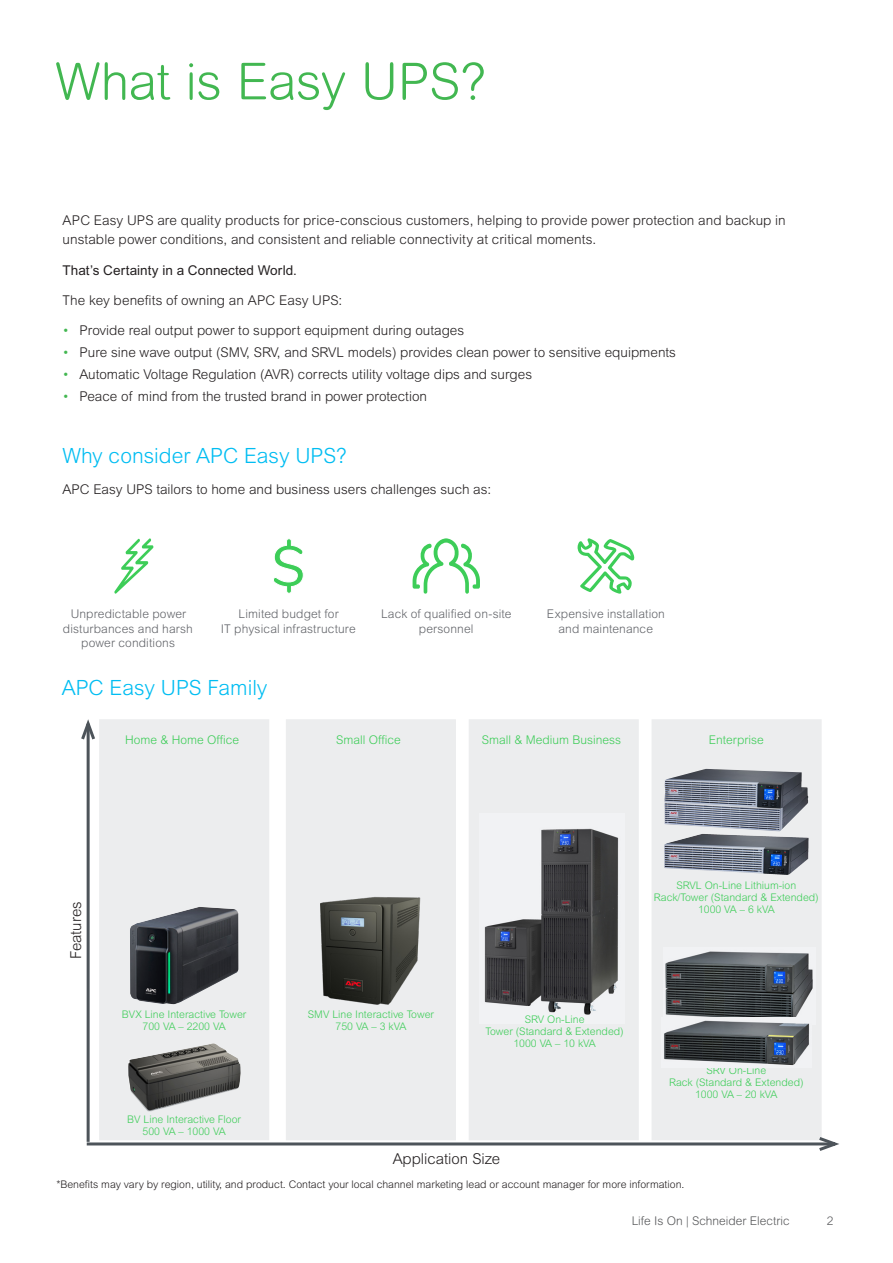
<style>
.page{position:relative;width:893px;height:1263px;background:#fff}
.page>*{position:absolute;margin:0;border:0;box-sizing:border-box;transform-origin:0 0}
.Page_Head{font:300 51px "Arial Rounded MT Pro";letter-spacing:-.005em;color:#42b751}
.Subhead_Style_1{font:300 21px "Arial MT Std";color:#01bdf2}
.Subhead_Style_1-2{font:300 15px "Arial MT Std";color:#231f20}
.Body_Copy{font:300 13.5px "Arial MT Std";color:#231f20}
.BODY{font:300 13.5px/19.5px "Arial MT Pro";letter-spacing:.005em;color:#231f20}
.BODY-2{font:13.5px "Arial MT Pro";letter-spacing:.005em;color:#231f20}
.BODY-3{font:300 12px/14.4px "Arial MT Pro";letter-spacing:.01em;color:#626469;text-align:center}
.Subhead_Style_1-3{font:300 12px "Arial MT Std";color:#3dcd58}
.url___LiO_footer{font:300 12px "Arial Rounded MT Pro";color:#57585a}
.Subhead_Style_1-4{font:300 10.5px/12px "Arial MT Std";color:#3dcd58;text-align:center}
.Optional_Footnotes_Body_Copy{font:300 10.5px "Arial MT Std";color:#231f20}
.s1{color:#42b751}
</style>
<div class="page">
<svg style="left:274px;top:538px;width:30px;height:56px"></svg>
<svg style="left:413px;top:538px;width:67px;height:56px"></svg>
<svg style="left:114px;top:538px;width:40px;height:56px"></svg>
<svg style="left:577px;top:538px;width:57px;height:56px"></svg>
<svg style="left:99px;top:719px;width:723px;height:421px;background:#edeeef"></svg>
<hr style="left:87px;top:724px;width:3px;height:418px;background:#4d545a">
<svg style="left:81px;top:719px;width:14px;height:24px"></svg>
<hr style="left:87px;top:1142px;width:748px;height:3px;background:#4d545a">
<svg style="left:816px;top:1134px;width:23px;height:17px"></svg>
<img style="left:128px;top:1043px;width:113px;height:68px">
<img style="left:130px;top:907px;width:108px;height:97px">
<img style="left:321px;top:896px;width:100px;height:110px">
<img style="left:480px;top:813px;width:145px;height:210px">
<img style="left:663px;top:948px;width:152px;height:76px">
<img style="left:661px;top:1018px;width:150px;height:49px">
<img style="left:664px;top:769px;width:145px;height:62px">
<img style="left:664px;top:834px;width:131px;height:41px">
<p class="Page_Head" style="left:55px;top:52px;width:432px">What is Easy UPS?</p>
<p class="BODY" style="left:63px;top:211px;width:725px">APC Easy UPS are quality products for price-conscious customers, helping to provide power protection and backup in unstable power conditions, and consistent and reliable connectivity at critical moments.</p>
<p class="BODY-2" style="left:63px;top:262px;width:236px">That’s Certainty in a Connected World.</p>
<p class="BODY" style="left:63px;top:291px;width:281px">The key benefits of owning an APC Easy UPS:</p>
<p class="Body_Copy" style="left:63px;top:323px;width:403px"><span class="s1">•</span> Provide real output power to support equipment during outages</p>
<p class="Body_Copy" style="left:63px;top:345px;width:615px"><span class="s1">•</span> Pure sine wave output (SMV, SRV, and SRVL models) provides clean power to sensitive equipments</p>
<p class="Body_Copy" style="left:63px;top:367px;width:471px"><span class="s1">•</span> Automatic Voltage Regulation (AVR) corrects utility voltage dips and surges</p>
<p class="Body_Copy" style="left:63px;top:389px;width:366px"><span class="s1">•</span> Peace of mind from the trusted brand in power protection</p>
<p class="Subhead_Style_1" style="left:63px;top:444px;width:286px">Why consider APC Easy UPS?</p>
<p class="Body_Copy" style="left:63px;top:481px;width:430px">APC Easy UPS tailors to home and business users challenges such as:</p>
<p class="BODY-3" style="left:63px;top:607px;width:131px">Unpredictable power disturbances and harsh power conditions</p>
<p class="BODY-3" style="left:381px;top:607px;width:132px">Lack of qualified on-site personnel</p>
<p class="BODY-3" style="left:547px;top:607px;width:120px">Expensive installation and maintenance</p>
<p class="BODY-3" style="left:221px;top:607px;width:136px">Limited budget for<br>IT physical infrastructure</p>
<p class="Subhead_Style_1" style="left:62px;top:675px;width:207px">APC Easy UPS Family</p>
<p class="Subhead_Style_1-3" style="left:125px;top:733px;width:116px">Home &amp; Home Office</p>
<p class="Subhead_Style_1-3" style="left:336px;top:733px;width:66px">Small Office</p>
<p class="Subhead_Style_1-3" style="left:482px;top:733px;width:141px">Small &amp; Medium Business</p>
<p class="Subhead_Style_1-3" style="left:709px;top:733px;width:57px">Enterprise</p>
<p class="Subhead_Style_1-2" style="left:67px;top:959px;width:59px;rotate:-90deg">Features</p>
<p class="Subhead_Style_1-4" style="left:654px;top:879px;width:166px">SRVL On-Line Lithium-ion<br>Rack/Tower (Standard &amp; Extended)<br>1000 VA – 6 kVA</p>
<p class="Subhead_Style_1-4" style="left:122px;top:1008px;width:126px">BVX Line Interactive Tower<br>700 VA – 2200 VA</p>
<p class="Subhead_Style_1-4" style="left:308px;top:1008px;width:128px">SMV Line Interactive Tower<br>750 VA – 3 kVA</p>
<p class="Subhead_Style_1-4" style="left:486px;top:1014px;width:140px">SRV On-Line<br>Tower (Standard &amp; Extended)<br>1000 VA – 10 kVA</p>
<p class="Subhead_Style_1-4" style="left:127px;top:1114px;width:115px">BV Line Interactive Floor<br>500 VA – 1000 VA</p>
<p class="Subhead_Style_1-2" style="left:393px;top:1150px;width:109px">Application Size</p>
<p class="Subhead_Style_1-4" style="left:669px;top:1065px;width:136px">SRV On-Line<br>Rack (Standard &amp; Extended)<br>1000 VA – 20 kVA</p>
<p class="Optional_Footnotes_Body_Copy" style="left:56px;top:1178px;width:630px">*Benefits may vary by region, utility, and product. Contact your local channel marketing lead or account manager for more information.</p>
<p class="url___LiO_footer" style="left:632px;top:1214px;width:159px">Life Is On | Schneider Electric</p>
<p class="url___LiO_footer" style="left:827px;top:1214px;width:8px">2</p>
</div>
